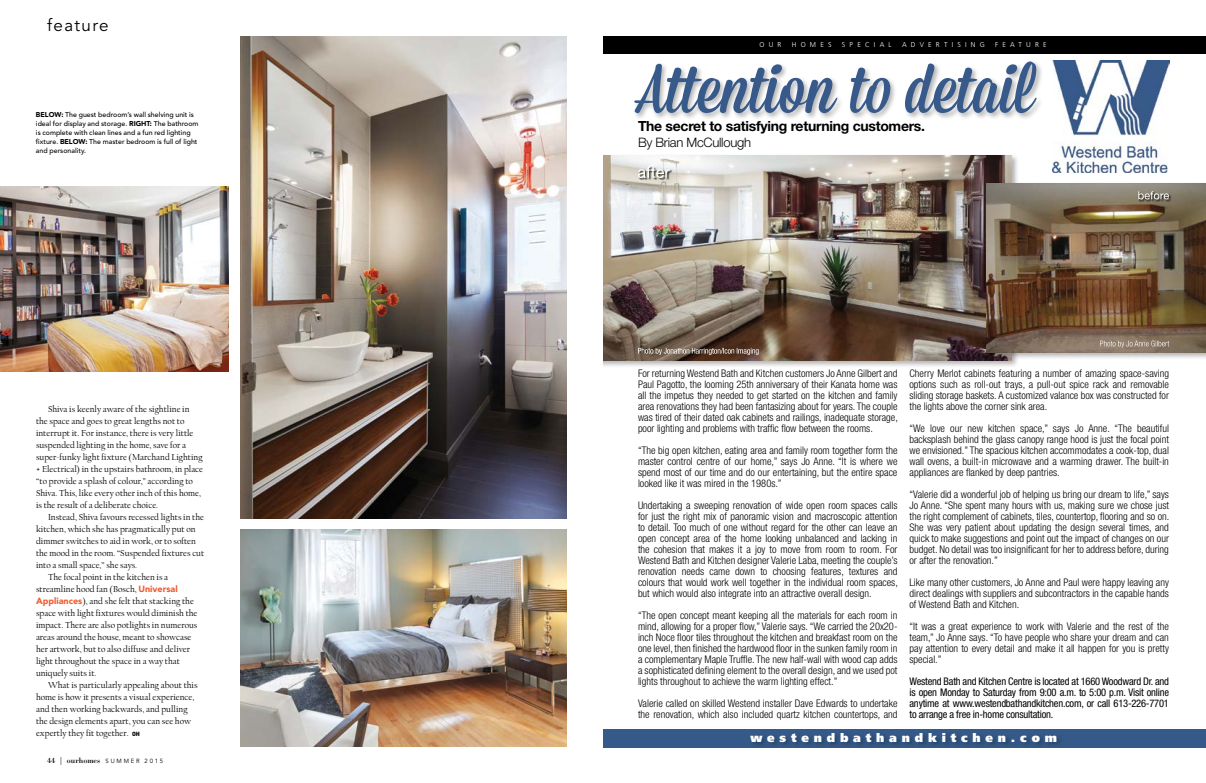
<style>
.page{position:relative;width:1206px;height:783px;background:#fff}
.page>*{position:absolute;margin:0;border:0;box-sizing:border-box;transform-origin:0 0}
.t1{font:68px "Mission Script";color:#375a8b;scale:1.08 1}
.NEW_-_Slug_Left{font:17px "Avenir";letter-spacing:.08em;color:#000}
.t2{font:700 14px "Helvetica Neue";letter-spacing:-.02em;color:#000}
.t3{font:300 13px "Helvetica Neue";letter-spacing:-.02em;color:#000}
.t4{font:900 12px "Frutiger";letter-spacing:.4em;color:#fff}
.t5{font:300 condensed 10.5px/11px "Helvetica Neue";color:#000;text-align:justify}
.t6{font:condensed 10.5px/11px "Helvetica Neue";letter-spacing:-.02em;color:#000;text-align:justify}
.NEW_-_body_copy{font:9px/12px "FB Californian";color:#000}
.t7{font:8px "Bodoni";color:#000}
.NEW_-_Photo_Cutlines{font:500 7px/9px "Avenir";color:#000}
.t8{font:300 7px "Frutiger";letter-spacing:.6em;color:#fff}
.s1{font-weight:900}
.s2{font-family:"Avenir";font-weight:900;color:#f15a2e}
.s3{font-family:"DIN";font-weight:900;font-size:6px}
.s4{font-family:"Avenir";font-size:6px}
</style>
<div class="page">
<img style="left:241px;top:36px;width:326px;height:483px">
<img style="left:241px;top:530px;width:326px;height:217px">
<img style="left:0;top:187px;width:229px;height:185px">
<div style="left:633px;top:60px;width:411px;height:61px;background:#000;opacity:.3"></div>
<div style="left:603px;top:729px;width:603px;height:18px;background:#355a89"></div>
<div style="left:603px;top:36px;width:603px;height:18px;background:#000"></div>
<div style="left:749px;top:731px;width:315px;height:19px;background:#000;opacity:.3"></div>
<div style="left:603px;top:154px;width:416px;height:214px;background:#000;opacity:.3"></div>
<img style="left:603px;top:156px;width:409px;height:204px">
<img style="left:1053px;top:61px;width:116px;height:111px">
<div style="left:985px;top:181px;width:221px;height:179px;background:#000;opacity:.3"></div>
<img style="left:987px;top:183px;width:219px;height:169px">
<div style="left:1138px;top:191px;width:34px;height:11px;background:#000;opacity:.75"></div>
<svg style="left:1138px;top:191px;width:31px;height:8px"></svg>
<div style="left:638px;top:166px;width:34px;height:15px;background:#000;opacity:.75"></div>
<svg style="left:638px;top:166px;width:32px;height:12px"></svg>
<svg style="left:1100px;top:341px;width:69px;height:7px"></svg>
<svg style="left:638px;top:348px;width:121px;height:7px"></svg>
<p class="NEW_-_Slug_Left" style="left:47px;top:15px;width:63px">feature</p>
<p class="NEW_-_Photo_Cutlines" style="left:36px;top:111px;width:164px"><span class="s1">BELOW:</span> The guest bedroom’s wall shelving unit is ideal for display and storage. <span class="s1">RIGHT:</span> The bathroom is complete with clean lines and a fun red lighting fixture. <span class="s1">BELOW:</span> The master bedroom is full of light and personality.</p>
<p class="NEW_-_body_copy" style="left:36px;top:403px;width:169px;text-indent:12px">Shiva is keenly aware of the sightline in the space and goes to great lengths not to interrupt it. For instance, there is very little suspended lighting in the home, save for a super-funky light fixture (Marchand Lighting + Electrical) in the upstairs bathroom, in place “to provide a splash of colour,” according to Shiva. This, like every other inch of this home, is the result of a deliberate choice.</p>
<p class="NEW_-_body_copy" style="left:36px;top:511px;width:170px;text-indent:12px">Instead, Shiva favours recessed lights in the kitchen, which she has pragmatically put on dimmer switches to aid in work, or to soften the mood in the room. “Suspended fixtures cut into a small space,” she says.</p>
<p class="NEW_-_body_copy" style="left:36px;top:571px;width:163px;text-indent:12px">The focal point in the kitchen is a streamline hood fan (Bosch, <span class="s2">Universal Appliances</span>), and she felt that stacking the space with light fixtures would diminish the impact. There are also potlights in numerous areas around the house, meant to showcase her artwork, but to also diffuse and deliver light throughout the space in a way that uniquely suits it.</p>
<p class="NEW_-_body_copy" style="left:36px;top:679px;width:163px;text-indent:12px">What is particularly appealing about this home is how it presents a visual experience, and then working backwards, and pulling the design elements apart, you can see how expertly they fit together. <span class="s3">OH</span></p>
<p class="t7" style="left:47px;top:756px;width:117px">44 | ourhomes <span class="s4">SUMMER 2015</span></p>
<p class="t8" style="left:760px;top:41px;width:24px">OUR</p>
<p class="t8" style="left:792px;top:41px;width:41px">HOMES</p>
<p class="t8" style="left:842px;top:41px;width:51px">SPECIAL</p>
<p class="t8" style="left:902px;top:41px;width:84px">ADVERTISING</p>
<p class="t8" style="left:995px;top:41px;width:53px">FEATURE</p>
<p class="t1" style="left:638px;top:48px;width:369px">Attention to detail</p>
<p class="t2" style="left:638px;top:118px;width:289px">The secret to satisfying returning customers.</p>
<p class="t3" style="left:638px;top:135px;width:115px">By Brian McCullough</p>
<p class="t5" style="left:638px;top:368px;width:261px">For returning Westend Bath and Kitchen customers Jo Anne Gilbert and Paul Pagotto, the looming 25th anniversary of their Kanata home was all the impetus they needed to get started on the kitchen and family area renovations they had been fantasizing about for years. The couple was tired of their dated oak cabinets and railings, inadequate storage, poor lighting and problems with traffic flow between the rooms.</p>
<p class="t5" style="left:638px;top:445px;width:261px">“The big open kitchen, eating area and family room together form the master control centre of our home,” says Jo Anne. “It is where we spend most of our time and do our entertaining, but the entire space looked like it was mired in the 1980s.”</p>
<p class="t5" style="left:638px;top:500px;width:261px">Undertaking a sweeping renovation of wide open room spaces calls for just the right mix of panoramic vision and macroscopic attention to detail. Too much of one without regard for the other can leave an open concept area of the home looking unbalanced and lacking in the cohesion that makes it a joy to move from room to room. For Westend Bath and Kitchen designer Valerie Laba, meeting the couple’s renovation needs came down to choosing features, textures and colours that would work well together in the individual room spaces, but which would also integrate into an attractive overall design.</p>
<p class="t5" style="left:638px;top:610px;width:261px">“The open concept meant keeping all the materials for each room in mind, allowing for a proper flow,” Valerie says. “We carried the 20x20- inch Noce floor tiles throughout the kitchen and breakfast room on the one level, then finished the hardwood floor in the sunken family room in a complementary Maple Truffle. The new half-wall with wood cap adds a sophisticated defining element to the overall design, and we used pot lights throughout to achieve the warm lighting effect.”</p>
<p class="t5" style="left:638px;top:698px;width:261px">Valerie called on skilled Westend installer Dave Edwards to undertake the renovation, which also included quartz kitchen countertops, and</p>
<p class="t5" style="left:910px;top:368px;width:261px">Cherry Merlot cabinets featuring a number of amazing space-saving options such as roll-out trays, a pull-out spice rack and removable sliding storage baskets. A customized valance box was constructed for the lights above the corner sink area.</p>
<p class="t5" style="left:910px;top:423px;width:261px">“We love our new kitchen space,” says Jo Anne. “The beautiful backsplash behind the glass canopy range hood is just the focal point we envisioned.” The spacious kitchen accommodates a cook-top, dual wall ovens, a built-in microwave and a warming drawer. The built-in appliances are flanked by deep pantries.</p>
<p class="t5" style="left:910px;top:489px;width:261px">“Valerie did a wonderful job of helping us bring our dream to life,” says Jo Anne. “She spent many hours with us, making sure we chose just the right complement of cabinets, tiles, countertop, flooring and so on.<br>She was very patient about updating the design several times, and quick to make suggestions and point out the impact of changes on our budget. No detail was too insignificant for her to address before, during or after the renovation.”</p>
<p class="t5" style="left:910px;top:577px;width:261px">Like many other customers, Jo Anne and Paul were happy leaving any direct dealings with suppliers and subcontractors in the capable hands of Westend Bath and Kitchen.</p>
<p class="t5" style="left:910px;top:621px;width:261px">“It was a great experience to work with Valerie and the rest of the team,” Jo Anne says. “To have people who share your dream and can pay attention to every detail and make it all happen for you is pretty special.”</p>
<p class="t6" style="left:910px;top:676px;width:261px">Westend Bath and Kitchen Centre is located at 1660 Woodward Dr. and is open Monday to Saturday from 9:00 a.m. to 5:00 p.m. Visit online anytime at www.westendbathandkitchen.com, or call 613-226-7701 to arrange a free in-home consultation.</p>
<p class="t4" style="left:750px;top:731px;width:308px">westendbathandkitchen.com</p>
</div>
